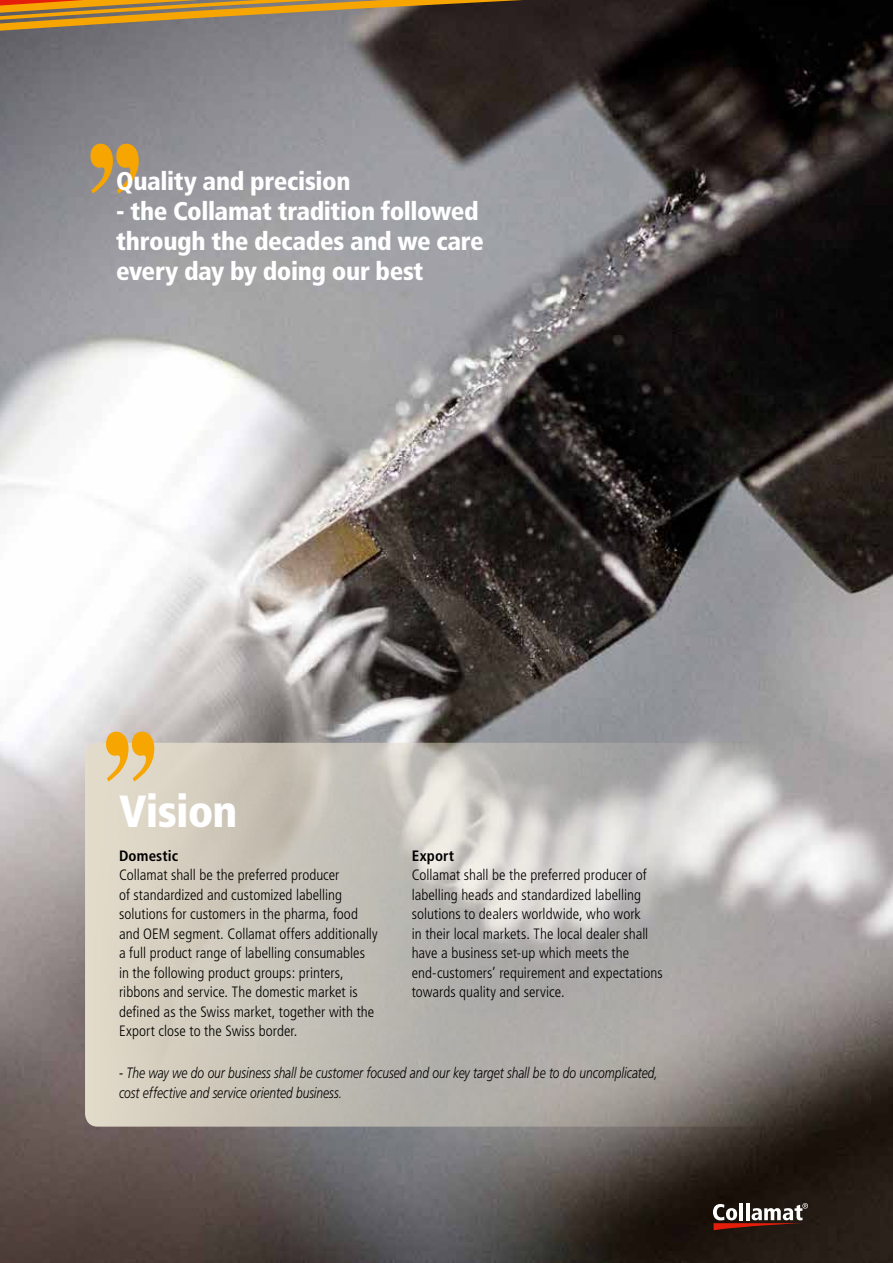
<style>
.page{position:relative;width:893px;height:1263px;background:#fff}
.page>*{position:absolute;margin:0;border:0;box-sizing:border-box;transform-origin:0 0}
.t1{font:700 148.5px "Times";color:#f7a500;scale:.82 1}
.t2{font:900 condensed 45px "Frutiger";letter-spacing:-.015em;color:#fff}
.t3{font:900 condensed 25.5px/30px "Frutiger";letter-spacing:-.015em;color:#fff}
.t4{font:300 condensed 15px/19.5px "Frutiger";color:#000}
.t5{font:italic 300 15px/19.5px "Frutiger";letter-spacing:-.005em;color:#000;scale:.8 1}
.t6{font:700 condensed 15px "Frutiger";letter-spacing:.01em;color:#000}
</style>
<div class="page">
<img style="left:0;top:0;width:893px;height:1263px">
<svg style="left:85px;top:743px;width:687px;height:384px;background:#c2beb6"></svg>
<svg style="left:0;top:0;width:622px;height:122px;background:#767478"></svg>
<svg style="left:0;top:105px;width:617px;height:4px;background:#737174"></svg>
<svg style="left:0;top:0;width:621px;height:105px;background:#6b6054"></svg>
<svg style="left:713px;top:1203px;width:95px;height:27px"></svg>
<h1 class="t1" style="left:81px;top:54px;width:82px">’’</h1>
<h3 class="t3" style="left:116px;top:166px;width:236px">Quality and precision</h3>
<h3 class="t3" style="left:116px;top:196px;width:369px">- the Collamat tradition followed through the decades and we care every day by doing our best</h3>
<h1 class="t1" style="left:96px;top:642px;width:82px">’’</h1>
<h2 class="t2" style="left:119px;top:784px;width:120px">Vision</h2>
<p class="t6" style="left:119px;top:847px;width:61px">Domestic</p>
<p class="t4" style="left:119px;top:865px;width:260px">Collamat shall be the preferred producer<br>of standardized and customized labelling solutions for customers in the pharma, food and OEM segment. Collamat offers additionally a full product range of labelling consumables in the following product groups: printers, ribbons and service. The domestic market is defined as the Swiss market, together with the Export close to the Swiss border.</p>
<p class="t6" style="left:412px;top:847px;width:44px">Export</p>
<p class="t4" style="left:412px;top:865px;width:252px">Collamat shall be the preferred producer of labelling heads and standardized labelling solutions to dealers worldwide, who work<br>in their local markets. The local dealer shall have a business set-up which meets the end-customers’ requirement and expectations towards quality and service.</p>
<p class="t5" style="left:119px;top:1063px;width:675px">- The way we do our business shall be customer focused and our key target shall be to do uncomplicated, cost effective and service oriented business.</p>
</div>
